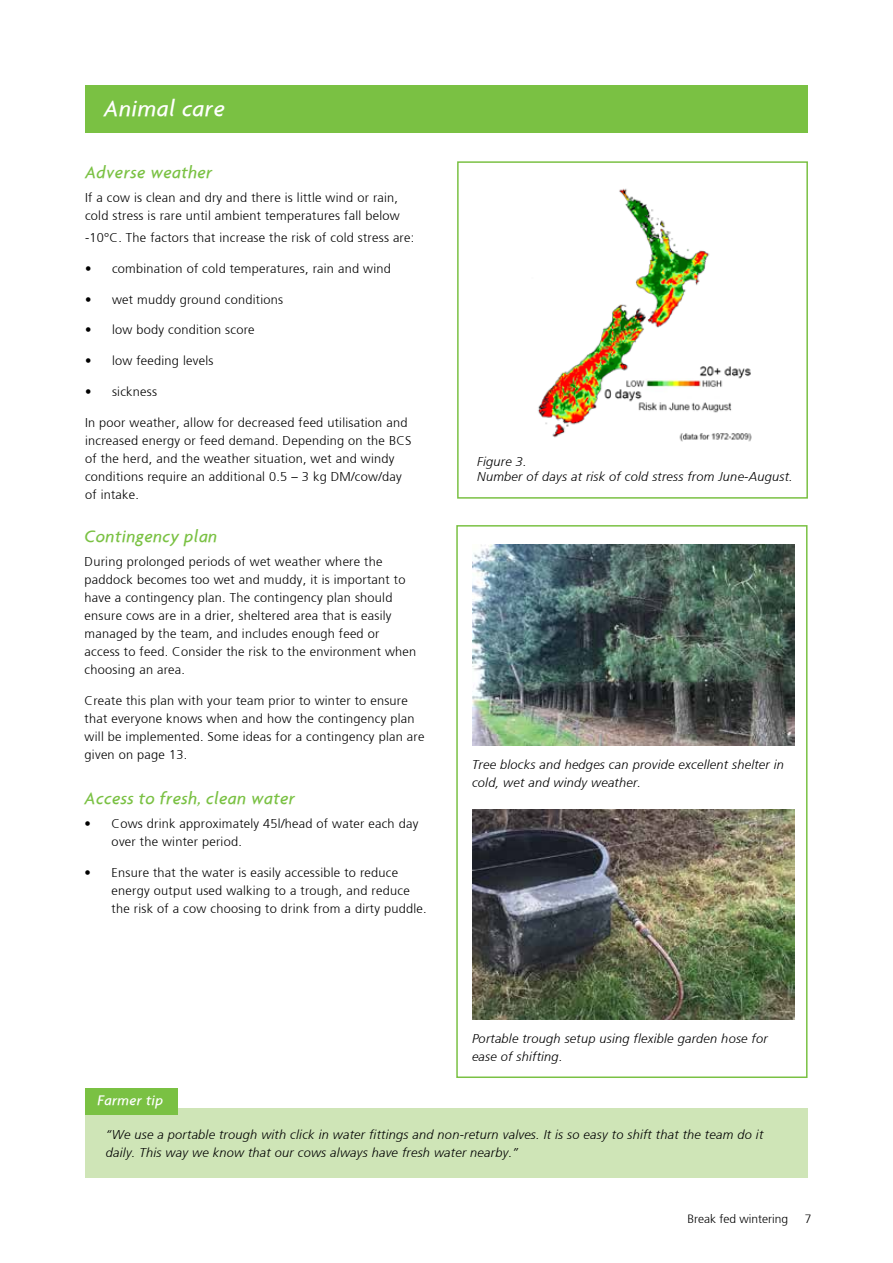
<style>
.page{position:relative;width:893px;height:1263px;background:#fff}
.page>*{position:absolute;margin:0;border:0;box-sizing:border-box;transform-origin:0 0}
.t1{font:italic 500 24px "Agenda";letter-spacing:.02em;color:#fff}
.t2{font:italic 500 18px "Agenda";letter-spacing:.02em;color:#7ac143}
.t3{font:italic 500 15px "Agenda";letter-spacing:.02em;color:#fff}
.t4{font:300 12.75px/18px "Frutiger";letter-spacing:.02em;color:#000}
.t5{font:italic 300 12.75px/18px "Frutiger";letter-spacing:.02em;color:#000}
.t6{font:300 12px "Frutiger";color:#000}
</style>
<div class="page">
<div style="left:85px;top:85px;width:723px;height:47px;background:#7ac143"></div>
<div style="left:457px;top:161px;width:351px;height:338px;border:2px solid #7ac143"></div>
<img style="left:537px;top:188px;width:215px;height:254px">
<div style="left:456px;top:525px;width:351px;height:553px;border:2px solid #7ac143"></div>
<img style="left:472px;top:544px;width:322px;height:201px">
<img style="left:472px;top:810px;width:322px;height:209px">
<div style="left:85px;top:1108px;width:722px;height:70px;background:#cfe5b7"></div>
<div style="left:85px;top:1088px;width:93px;height:26px;background:#7ac143"></div>
<h1 class="t1" style="left:104px;top:94px;width:123px">Animal care</h1>
<h2 class="t2" style="left:85px;top:161px;width:129px">Adverse weather</h2>
<p class="t4" style="left:85px;top:189px;width:316px">If a cow is clean and dry and there is little wind or rain, cold stress is rare until ambient temperatures fall below</p>
<p class="t4" style="left:85px;top:229px;width:331px">-10°C. The factors that increase the risk of cold stress are:</p>
<p class="t4" style="left:85px;top:260px;width:307px">• combination of cold temperatures, rain and wind</p>
<p class="t4" style="left:85px;top:290px;width:200px">• wet muddy ground conditions</p>
<p class="t4" style="left:85px;top:321px;width:171px">• low body condition score</p>
<p class="t4" style="left:85px;top:352px;width:130px">• low feeding levels</p>
<p class="t4" style="left:85px;top:383px;width:73px">• sickness</p>
<p class="t4" style="left:85px;top:413px;width:328px">In poor weather, allow for decreased feed utilisation and increased energy or feed demand. Depending on the BCS of the herd, and the weather situation, wet and windy conditions require an additional 0.5 – 3 kg DM/cow/day of intake.</p>
<h2 class="t2" style="left:85px;top:525px;width:134px">Contingency plan</h2>
<p class="t4" style="left:85px;top:553px;width:333px">During prolonged periods of wet weather where the paddock becomes too wet and muddy, it is important to have a contingency plan. The contingency plan should ensure cows are in a drier, sheltered area that is easily managed by the team, and includes enough feed or access to feed. Consider the risk to the environment when choosing an area.</p>
<p class="t4" style="left:85px;top:692px;width:341px">Create this plan with your team prior to winter to ensure that everyone knows when and how the contingency plan will be implemented. Some ideas for a contingency plan are given on page 13.</p>
<h2 class="t2" style="left:85px;top:787px;width:212px">Access to fresh, clean water</h2>
<p class="t4" style="left:112px;top:815px;width:308px;text-indent:-27px">• Cows drink approximately 45l/head of water each day over the winter period.</p>
<p class="t4" style="left:112px;top:864px;width:317px;text-indent:-27px">• Ensure that the water is easily accessible to reduce energy output used walking to a trough, and reduce the risk of a cow choosing to drink from a dirty puddle.</p>
<p class="t5" style="left:477px;top:454px;width:317px;line-height:15.3px">Figure 3.<br>Number of days at risk of cold stress from June-August.</p>
<p class="t5" style="left:472px;top:756px;width:314px">Tree blocks and hedges can provide excellent shelter in cold, wet and windy weather.</p>
<p class="t3" style="left:98px;top:1091px;width:67px">Farmer tip</p>
<p class="t5" style="left:472px;top:1030px;width:297px">Portable trough setup using flexible garden hose for ease of shifting.</p>
<p class="t5" style="left:106px;top:1125px;width:659px">“We use a portable trough with click in water fittings and non-return valves. It is so easy to shift that the team do it daily. This way we know that our cows always have fresh water nearby.”</p>
<p class="t6" style="left:687px;top:1212px;width:102px">Break fed wintering</p>
<p class="t6" style="left:805px;top:1212px;width:8px">7</p>
</div>
